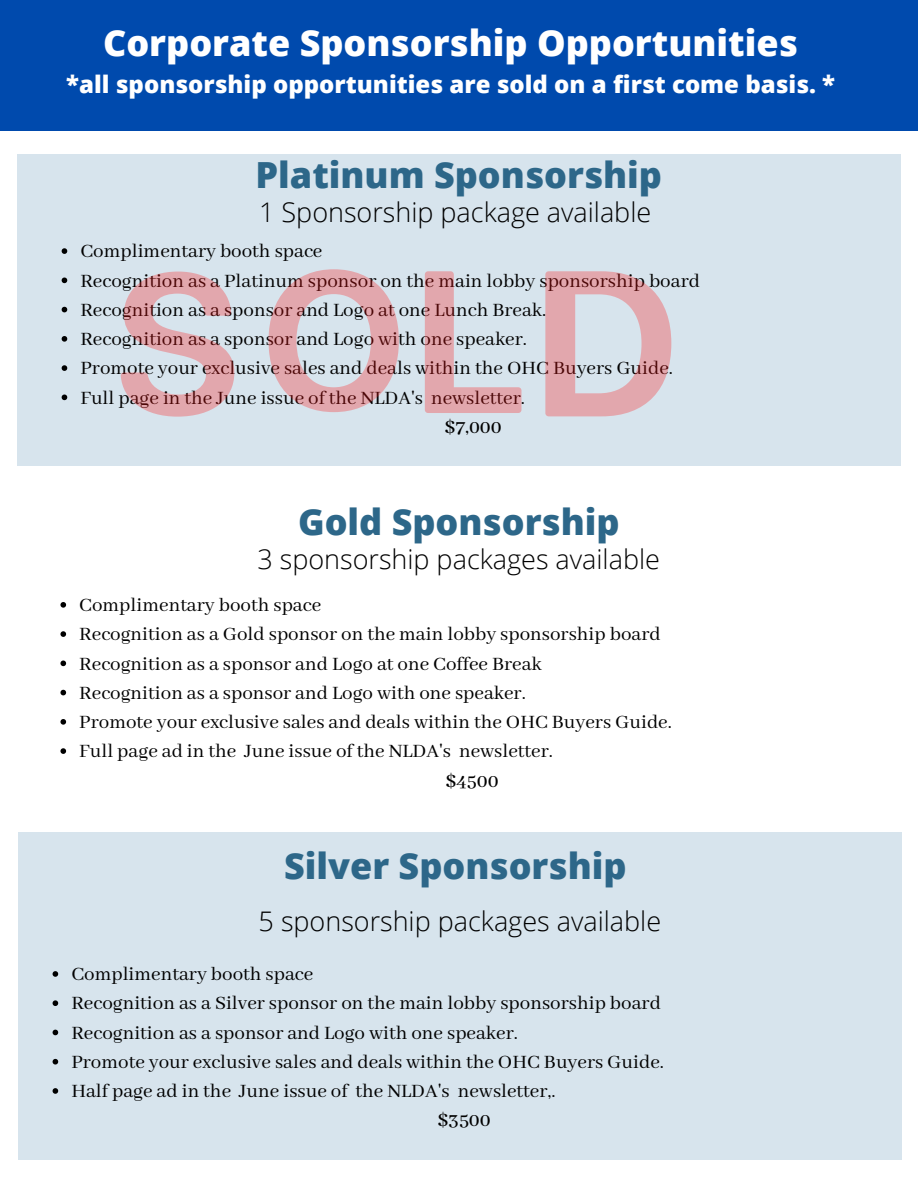
<style>
.page{position:relative;width:918px;height:1188px;background:#fff}
.page>*{position:absolute;margin:0;border:0;box-sizing:border-box;transform-origin:0 0}
.t1{font:800 42px "Open Sans";color:#fff}
.t2{font:800 36px "Open Sans";color:#2d6789}
.t3{font:800 36px "Open Sans";color:#fff}
.t4{font:300 27px "Open Sans";color:#000}
.t5{font:800 24px "Open Sans";color:#fff}
.t6{font:21px/29.2px "Abhaya Libre";color:#000}
.t7{font:500 21px "Abhaya Libre";color:#000}
</style>
<div class="page">
<div style="left:0;top:0;width:918px;height:131px;background:#004aad"></div>
<div style="left:17px;top:154px;width:884px;height:311px;background:#d7e4ed"></div>
<svg style="left:62px;top:248px;width:5px;height:6px"></svg>
<svg style="left:62px;top:278px;width:5px;height:5px"></svg>
<svg style="left:62px;top:307px;width:5px;height:5px"></svg>
<svg style="left:62px;top:336px;width:5px;height:6px"></svg>
<svg style="left:62px;top:365px;width:5px;height:6px"></svg>
<svg style="left:62px;top:395px;width:5px;height:5px"></svg>
<svg style="left:121px;top:272px;width:113px;height:145px"></svg>
<svg style="left:269px;top:269px;width:130px;height:143px"></svg>
<svg style="left:425px;top:271px;width:96px;height:142px"></svg>
<svg style="left:545px;top:271px;width:126px;height:145px"></svg>
<div style="left:19px;top:833px;width:883px;height:327px;background:#d7e4ed"></div>
<svg style="left:53px;top:971px;width:5px;height:6px"></svg>
<svg style="left:53px;top:1000px;width:5px;height:6px"></svg>
<svg style="left:53px;top:1030px;width:5px;height:5px"></svg>
<svg style="left:53px;top:1059px;width:5px;height:6px"></svg>
<svg style="left:53px;top:1088px;width:5px;height:6px"></svg>
<svg style="left:60px;top:602px;width:6px;height:6px"></svg>
<svg style="left:60px;top:631px;width:6px;height:6px"></svg>
<svg style="left:60px;top:661px;width:6px;height:5px"></svg>
<svg style="left:60px;top:690px;width:6px;height:5px"></svg>
<svg style="left:60px;top:719px;width:6px;height:6px"></svg>
<svg style="left:60px;top:748px;width:6px;height:6px"></svg>
<h2 class="t3" style="left:103px;top:18px;width:696px">Corporate Sponsorship Opportunities</h2>
<p class="t5" style="left:66px;top:68px;width:770px">*all sponsorship opportunities are sold on a first come basis. *</p>
<h1 class="t1" style="left:189px;top:32px;width:553px">Exhibitors Booth Package</h1>
<h2 class="t2" style="left:256px;top:149px;width:408px">Platinum Sponsorship</h2>
<p class="t4" style="left:259px;top:193px;width:394px">1 Sponsorship package available</p>
<p class="t6" style="left:80px;top:237px;width:621px">Complimentary booth space<br>Recognition as a Platinum sponsor on the main lobby sponsorship board Recognition as a sponsor and Logo at one Lunch Break.<br>Recognition as a sponsor and Logo with one speaker.<br>Promote your exclusive sales and deals within the OHC Buyers Guide.<br>Full page in the June issue of the NLDA's newsletter.</p>
<p class="t7" style="left:445px;top:415px;width:59px">$7,000</p>
<h2 class="t2" style="left:298px;top:497px;width:323px">Gold Sponsorship</h2>
<p class="t4" style="left:257px;top:541px;width:404px">3 sponsorship packages available</p>
<p class="t6" style="left:79px;top:591px;width:594px">Complimentary booth space<br>Recognition as a Gold sponsor on the main lobby sponsorship board Recognition as a sponsor and Logo at one Coffee Break<br>Recognition as a sponsor and Logo with one speaker.<br>Promote your exclusive sales and deals within the OHC Buyers Guide.<br>Full page ad in the June issue of the NLDA's newsletter.</p>
<p class="t7" style="left:445px;top:769px;width:55px">$4500</p>
<h2 class="t2" style="left:284px;top:841px;width:344px">Silver Sponsorship</h2>
<p class="t4" style="left:259px;top:902px;width:404px">5 sponsorship packages available</p>
<p class="t6" style="left:71px;top:960px;width:594px">Complimentary booth space<br>Recognition as a Silver sponsor on the main lobby sponsorship board Recognition as a sponsor and Logo with one speaker.<br>Promote your exclusive sales and deals within the OHC Buyers Guide.<br>Half page ad in the June issue of the NLDA's newsletter,.</p>
<p class="t7" style="left:438px;top:1109px;width:55px">$3500</p>
</div>
